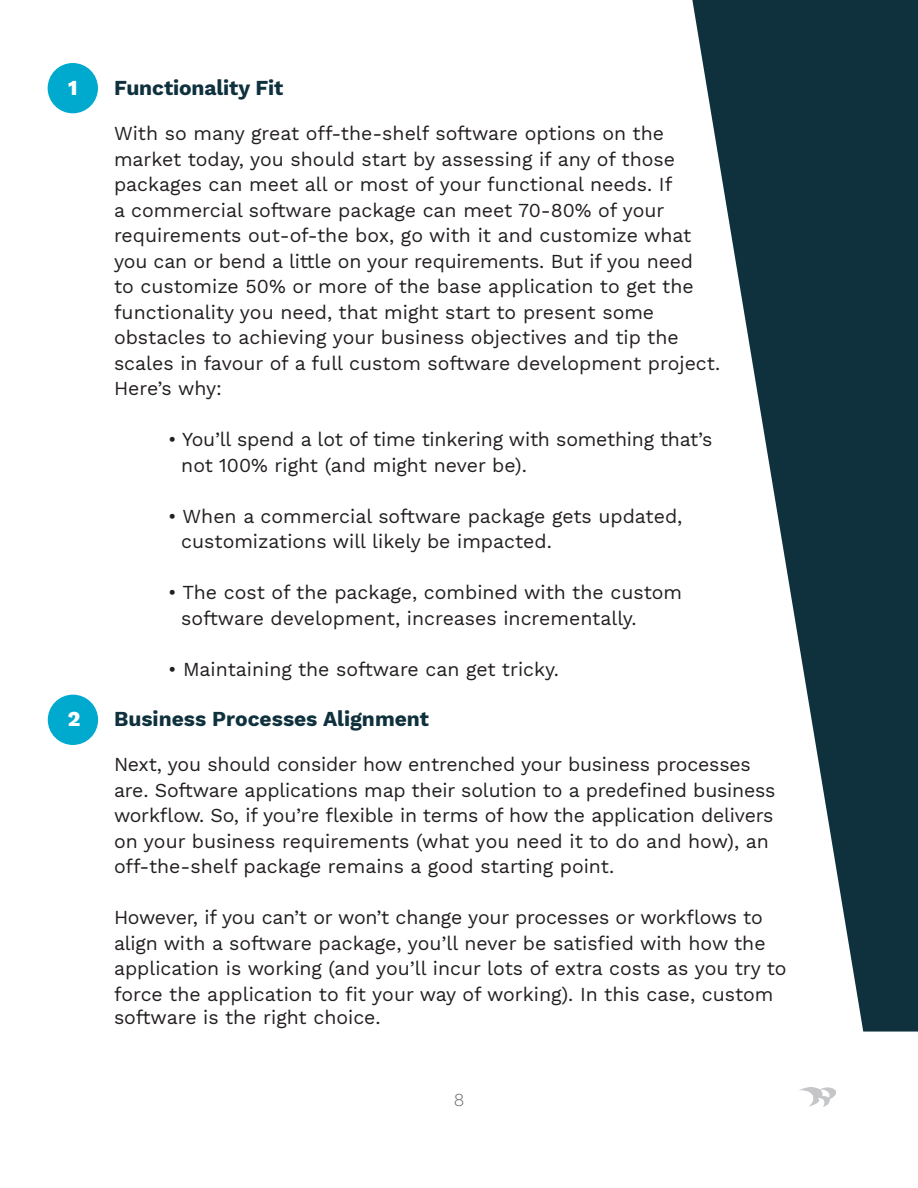
<style>
.page{position:relative;width:918px;height:1188px;background:#fff}
.page>*{position:absolute;margin:0;border:0;box-sizing:border-box;transform-origin:0 0}
.t1{font:700 21px "Work Sans";color:#0f313d}
.t2{font:800 21px "Work Sans";color:#fff}
.t3{font:19.5px/25.5px "Work Sans";color:#231f20}
.t4{font:300 18px "Work Sans";color:#6c6d70}
</style>
<div class="page">
<svg style="left:692px;top:0;width:226px;height:1032px;fill:#0f313d"></svg>
<img style="left:799px;top:1087px;width:36px;height:19px">
<div style="left:48px;top:695px;width:50px;height:50px;background:#00a9ce;border-radius:50%"></div>
<div style="left:48px;top:63px;width:50px;height:50px;background:#00a9ce;border-radius:50%"></div>
<p class="t2" style="left:68px;top:72px;width:11px">1</p>
<p class="t2" style="left:68px;top:703px;width:14px">2</p>
<p class="t1" style="left:114px;top:72px;width:171px">Functionality Fit</p>
<p class="t3" style="left:114px;top:120px;width:608px">With so many great off-the-shelf software options on the market today, you should start by assessing if any of those packages can meet all or most of your functional needs. If<br>a commercial software package can meet 70-80% of your requirements out-of-the box, go with it and customize what you can or bend a little on your requirements. But if you need<br>to customize 50% or more of the base application to get the functionality you need, that might start to present some obstacles to achieving your business objectives and tip the scales in favour of a full custom software development project.<br>Here’s why:</p>
<p class="t3" style="left:181px;top:426px;width:533px;text-indent:-13px">• You’ll spend a lot of time tinkering with something that’s not 100% right (and might never be).</p>
<p class="t3" style="left:181px;top:503px;width:503px;text-indent:-13px">• When a commercial software package gets updated, customizations will likely be impacted.</p>
<p class="t3" style="left:181px;top:579px;width:502px;text-indent:-13px">• The cost of the package, combined with the custom software development, increases incrementally.</p>
<p class="t3" style="left:168px;top:656px;width:393px">• Maintaining the software can get tricky.</p>
<p class="t1" style="left:114px;top:703px;width:317px">Business Processes Alignment</p>
<p class="t3" style="left:114px;top:751px;width:638px">Next, you should consider how entrenched your business processes</p>
<p class="t3" style="left:114px;top:777px;width:663px">are. Software applications map their solution to a predefined business workflow. So, if you’re flexible in terms of how the application delivers on your business requirements (what you need it to do and how), an off-the-shelf package remains a good starting point.</p>
<p class="t3" style="left:114px;top:904px;width:674px">However, if you can’t or won’t change your processes or workflows to align with a software package, you’ll never be satisfied with how the application is working (and you’ll incur lots of extra costs as you try to force the application to fit your way of working). In this case, custom</p>
<p class="t3" style="left:114px;top:1004px;width:268px">software is the right choice.</p>
<p class="t4" style="left:454px;top:1086px;width:12px">8</p>
</div>
